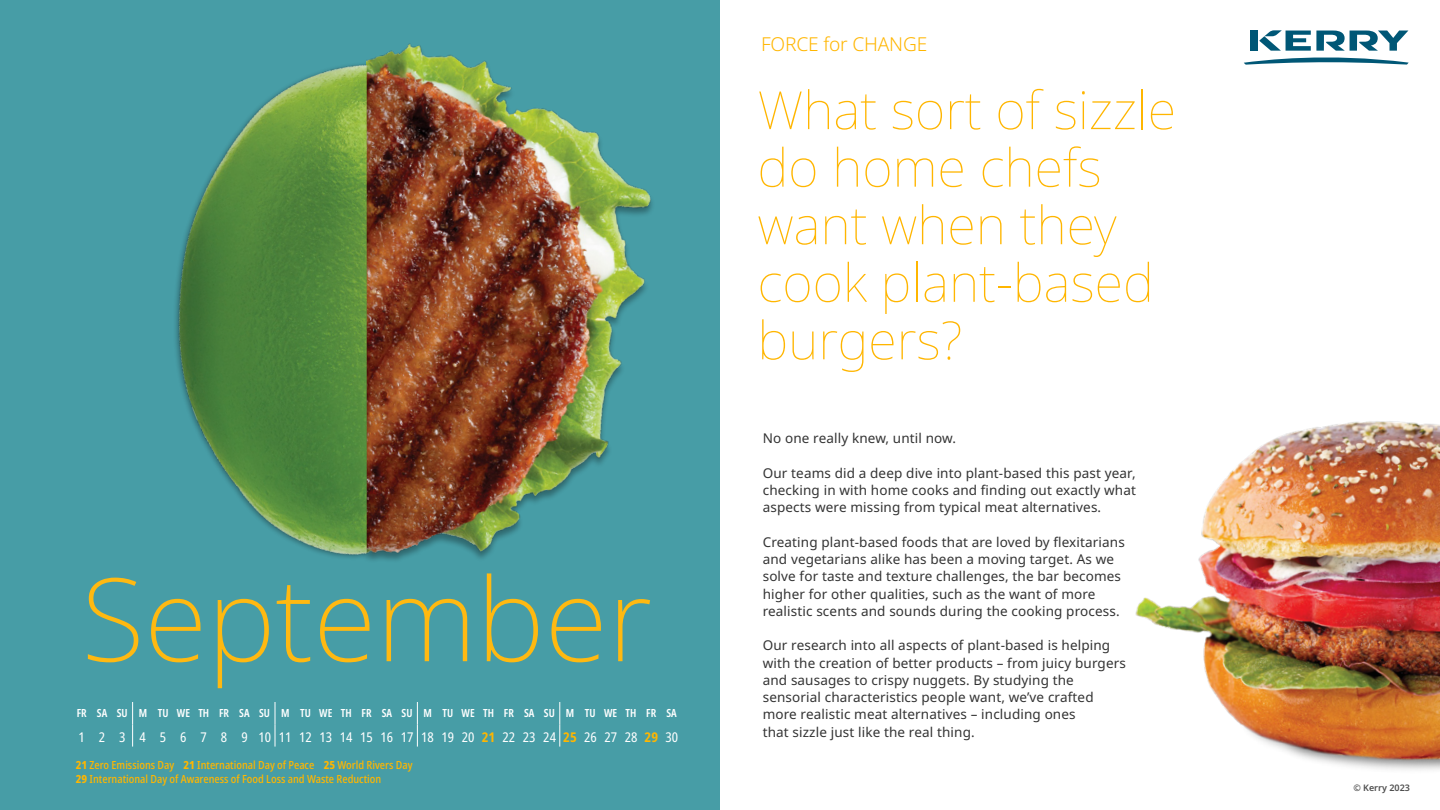
<style>
.page{position:relative;width:1440px;height:810px;background:#fff}
.page>*{position:absolute;margin:0;border:0;box-sizing:border-box;transform-origin:0 0}
.t1{font:200 115.5px "Noto Sans";color:#ffb911}
.t2{font:100 52.65px/57.5px "Noto Sans";color:#ffb600}
.t3{font:300 19.12px "Noto Sans";letter-spacing:-.01em;color:#ffb600}
.t4{font:13.5px/17.2px "Noto Sans";letter-spacing:.01em;color:#333}
.t5{font:condensed 13.42px "Noto Sans";color:#fff}
.t6{font:500 condensed 11.18px/13.4px "Noto Sans";color:#ffb600}
.t7{font:600 extra-condensed 11.18px "Noto Sans";color:#fff}
.t8{font:600 9px "Noto Sans";color:#4d4d4d}
.s1{font-weight:700;color:#ffb600}
.s2{font-weight:800}
</style>
<div class="page">
<div style="left:0;top:0;width:720px;height:810px;background:#479da6"></div>
<svg style="left:132px;top:702px;width:1px;height:45px"></svg>
<svg style="left:275px;top:702px;width:1px;height:45px"></svg>
<svg style="left:417px;top:702px;width:1px;height:45px"></svg>
<svg style="left:559px;top:702px;width:1px;height:45px"></svg>
<img style="left:367px;top:43px;width:285px;height:517px">
<div style="left:172px;top:61px;width:199px;height:500px;background:#000;opacity:.3"></div>
<img style="left:172px;top:60px;width:195px;height:501px">
<img style="left:1135px;top:421px;width:305px;height:349px">
<svg style="left:1244px;top:30px;width:165px;height:35px"></svg>
<div style="left:1251px;top:31px;width:7px;height:20px;background:#005776"></div>
<h1 class="t1" style="left:82px;top:537px;width:572px">September</h1>
<p class="t7" style="left:77px;top:705px;width:602px">FR SASU M TUWETH FR SASU M TUWETH FR SASU M TUWETH FR SASU M TUWETH FR SA</p>
<p class="t5" style="left:79px;top:728px;width:601px">1 2 3 4 5 6 7 8 9 1011121314151617181920<span class="s1">21</span>222324<span class="s1">25</span>262728<span class="s1">29</span>30</p>
<p class="t6" style="left:76px;top:759px;width:338px"><span class="s2">21</span> Zero Emissions Day <span class="s2">21</span> International Day of Peace <span class="s2">25</span> World Rivers Day<br><span class="s2">29</span> International Day of Awareness of Food Loss and Waste Reduction</p>
<h3 class="t3" style="left:761px;top:30px;width:168px">FORCE for CHANGE</h3>
<h2 class="t2" style="left:758px;top:82px;width:420px">What sort of sizzle do home chefs want when they cook plant-based burgers?</h2>
<p class="t4" style="left:763px;top:430px;width:195px">No one really knew, until now.</p>
<p class="t4" style="left:763px;top:465px;width:375px;text-align:justify">Our teams did a deep dive into plant-based this past year, checking in with home cooks and finding out exactly what aspects were missing from typical meat alternatives.</p>
<p class="t4" style="left:763px;top:534px;width:364px">Creating plant-based foods that are loved by flexitarians and vegetarians alike has been a moving target. As we solve for taste and texture challenges, the bar becomes higher for other qualities, such as the want of more realistic scents and sounds during the cooking process.</p>
<p class="t4" style="left:763px;top:637px;width:365px">Our research into all aspects of plant-based is helping with the creation of better products – from juicy burgers and sausages to crispy nuggets. By studying the sensorial characteristics people want, we’ve crafted more realistic meat alternatives – including ones<br>that sizzle just like the real thing.</p>
<p class="t8" style="left:1353px;top:782px;width:58px">© Kerry 2023</p>
</div>
